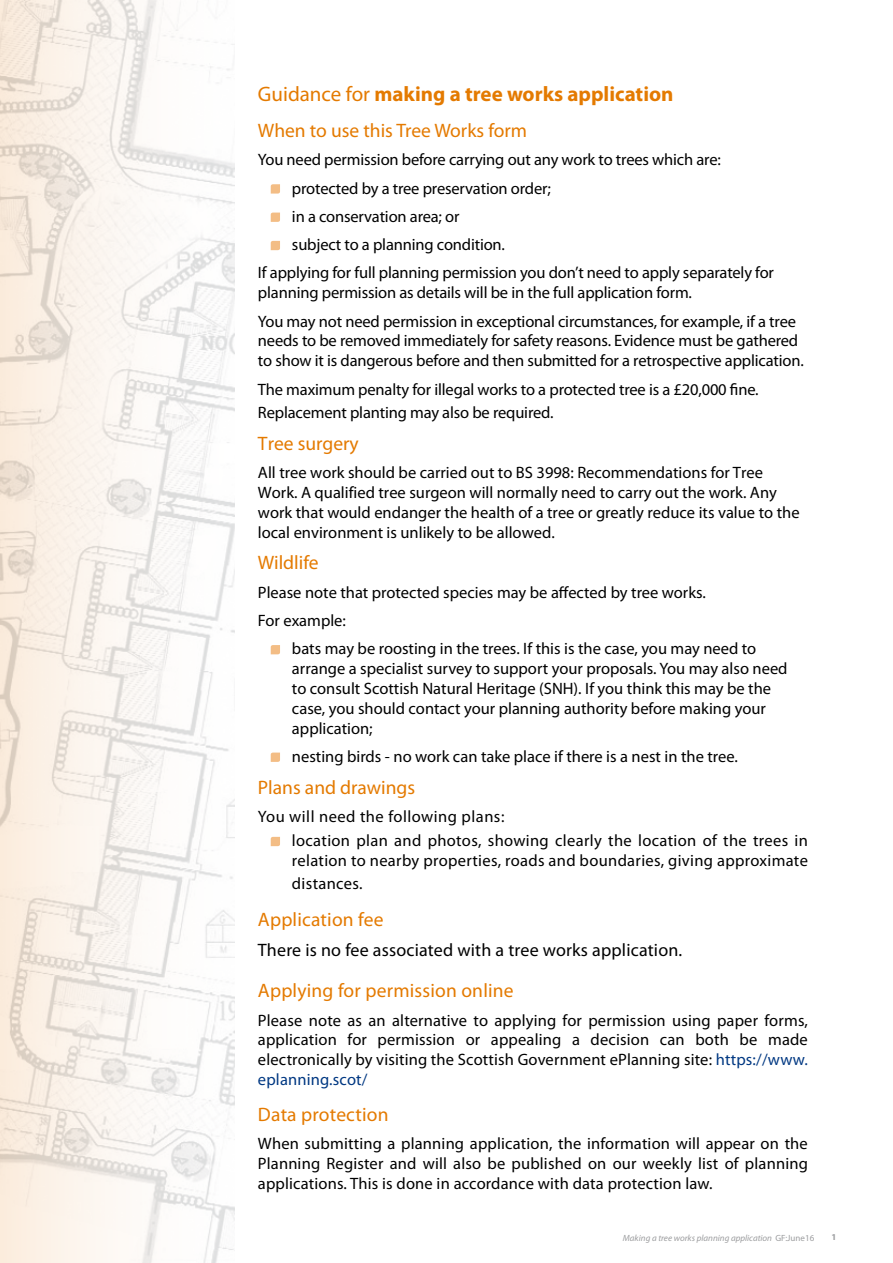
<style>
.page{position:relative;width:893px;height:1263px;background:#fff}
.page>*{position:absolute;margin:0;border:0;box-sizing:border-box;transform-origin:0 0}
.t1{font:700 21px "Myriad Pro";color:#e47a00}
.t2{font:19.5px "Myriad Pro";color:#e47a00}
.t3{font:18px "Myriad Pro";letter-spacing:.01em;color:#000}
.t4{font:16.5px/19.8px "Myriad Pro";color:#000}
.t5{font:16.5px/24px "Myriad Pro";letter-spacing:.02em;color:#000}
.t6{font:italic 9px "Myriad Pro";color:#9c9d9f}
.t7{font:700 9px "Myriad Pro";color:#9c9d9f}
.s1{font-weight:400}
.s2{color:#003882}
.s3{font-style:normal}
</style>
<div class="page">
<svg style="left:0;top:1px;width:235px;height:1261px"></svg>
<svg style="left:271px;top:184px;width:9px;height:10px"></svg>
<svg style="left:271px;top:213px;width:9px;height:9px"></svg>
<svg style="left:271px;top:241px;width:9px;height:9px"></svg>
<svg style="left:271px;top:645px;width:9px;height:9px"></svg>
<svg style="left:271px;top:752px;width:9px;height:10px"></svg>
<svg style="left:271px;top:837px;width:9px;height:9px"></svg>
<p class="t1" style="left:258px;top:80px;width:417px"><span class="s1">Guidance for</span> making a tree works application</p>
<p class="t2" style="left:258px;top:118px;width:271px">When to use this Tree Works form</p>
<p class="t4" style="left:258px;top:150px;width:464px">You need permission before carrying out any work to trees which are:</p>
<p class="t4" style="left:292px;top:178px;width:260px">protected by a tree preservation order;</p>
<p class="t4" style="left:292px;top:206px;width:169px">in a conservation area; or</p>
<p class="t4" style="left:292px;top:234px;width:215px">subject to a planning condition.</p>
<p class="t4" style="left:258px;top:263px;width:518px">If applying for full planning permission you don’t need to apply separately for</p>
<p class="t4" style="left:258px;top:278px;width:540px;line-height:28.3px">planning permission as details will be in the full application form.<br>You may not need permission in exceptional circumstances, for example, if a tree</p>
<p class="t4" style="left:258px;top:331px;width:547px">needs to be removed immediately for safety reasons. Evidence must be gathered to show it is dangerous before and then submitted for a retrospective application.</p>
<p class="t4" style="left:258px;top:377px;width:502px;line-height:23.4px">The maximum penalty for illegal works to a protected tree is a £20,000 fine.<br>Replacement planting may also be required.</p>
<p class="t2" style="left:258px;top:431px;width:102px">Tree surgery</p>
<p class="t4" style="left:258px;top:462px;width:543px">All tree work should be carried out to BS 3998: Recommendations for Tree Work. A qualified tree surgeon will normally need to carry out the work. Any work that would endanger the health of a tree or greatly reduce its value to the local environment is unlikely to be allowed.</p>
<p class="t2" style="left:258px;top:551px;width:62px">Wildlife</p>
<p class="t4" style="left:258px;top:578px;width:449px;line-height:28.3px">Please note that protected species may be affected by tree works.<br>For example:</p>
<p class="t4" style="left:292px;top:639px;width:497px">bats may be roosting in the trees. If this is the case, you may need to arrange a specialist survey to support your proposals. You may also need to consult Scottish Natural Heritage (SNH). If you think this may be the case, you should contact your planning authority before making your application;</p>
<p class="t4" style="left:292px;top:746px;width:447px">nesting birds - no work can take place if there is a nest in the tree.</p>
<p class="t2" style="left:258px;top:775px;width:159px">Plans and drawings</p>
<p class="t5" style="left:292px;top:804px;width:517px;text-indent:-34px">You will need the following plans:<br>location plan and photos, showing clearly the location of the trees in</p>
<p class="t5" style="left:292px;top:848px;width:517px;line-height:23.4px">relation to nearby properties, roads and boundaries, giving approximate distances.</p>
<p class="t2" style="left:258px;top:907px;width:127px">Application fee</p>
<p class="t3" style="left:258px;top:939px;width:426px">There is no fee associated with a tree works application.</p>
<p class="t2" style="left:258px;top:979px;width:257px">Applying for permission online</p>
<p class="t4" style="left:258px;top:1010px;width:551px;text-align:justify">Please note as an alternative to applying for permission using paper forms, application for permission or appealing a decision can both be made electronically by visiting the Scottish Government ePlanning site: <span class="s2">https://www. eplanning.scot/</span></p>
<p class="t2" style="left:258px;top:1102px;width:132px">Data protection</p>
<p class="t4" style="left:258px;top:1134px;width:551px;text-align:justify">When submitting a planning application, the information will appear on the Planning Register and will also be published on our weekly list of planning applications. This is done in accordance with data protection law.</p>
<p class="t6" style="left:623px;top:1232px;width:193px">Making a tree works planning application <span class="s3">GF:June16</span></p>
<p class="t7" style="left:832px;top:1231px;width:6px">1</p>
</div>
